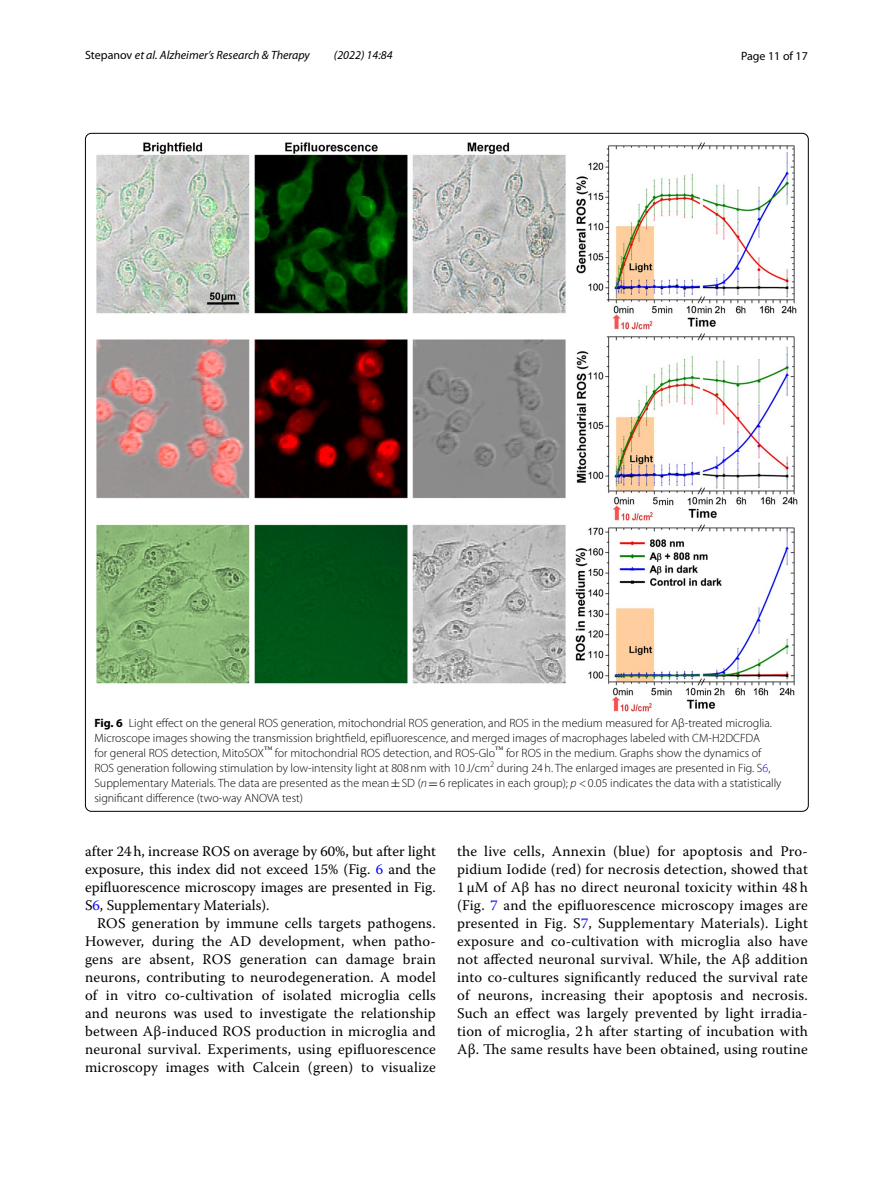
<style>
.page{position:relative;width:893px;height:1187px;background:#fff}
.page>*{position:absolute;margin:0;border:0;box-sizing:border-box;transform-origin:0 0}
.t1{font:14.7px/18px "Warnock Pro";letter-spacing:.015em;color:#000;text-align:justify}
.t2{font:300 12px/15px "Myriad Pro";color:#000}
.t3{font:italic 12px "Myriad Pro";color:#000}
.t4{font:12px "Myriad Pro";color:#000}
.s1{font-style:normal}
.s2{font-weight:700}
.s3{color:#00f}
.s4{font-family:"MTSY";font-weight:400}
.s5{font-style:italic}
</style>
<div class="page">
<img style="left:97px;top:142px;width:700px;height:569px">
<p class="t3" style="left:85px;top:48px;width:226px"><span class="s1">Stepanov</span> et al. Alzheimer’s Research &amp; Therapy</p>
<p class="t3" style="left:334px;top:48px;width:60px">(2022) 14:84</p>
<p class="t4" style="left:741px;top:48px;width:68px">Page 11 of 17</p>
<p class="t2" style="left:94px;top:715px;width:689px"><span class="s2">Fig. 6</span> Light effect on the general ROS generation, mitochondrial ROS generation, and ROS in the medium measured for Aβ-treated microglia.<br>Microscope images showing the transmission brightfield, epifluorescence, and merged images of macrophages labeled with CM-H2DCFDA<br>for general ROS detection, MitoSOX<sup>™</sup> for mitochondrial ROS detection, and ROS-Glo<sup>™</sup> for ROS in the medium. Graphs show the dynamics of ROS generation following stimulation by low-intensity light at 808nm with 10 J/cm<sup>2</sup> during 24h. The enlarged images are presented in Fig. S<span class="s3">6</span>, Supplementary Materials. The data are presented as the mean<span class="s4">±</span>SD (<span class="s5">n</span><span class="s4">=</span>6 replicates in each group); <span class="s5">p</span> &lt;0.05 indicates the data with a statistically significant difference (two-way ANOVA test)</p>
<p class="t1" style="left:85px;top:841px;width:352px">after 24h, increase ROS on average by 60%, but after light exposure, this index did not exceed 15% (Fig. <span class="s3">6</span> and the epifluorescence microscopy images are presented in Fig.<br>S<span class="s3">6</span>, Supplementary Materials).</p>
<p class="t1" style="left:85px;top:913px;width:352px;text-indent:12px">ROS generation by immune cells targets pathogens.<br>However, during the AD development, when patho&shy;gens are absent, ROS generation can damage brain neurons, contributing to neurodegeneration. A model of in vitro co-cultivation of isolated microglia cells and neurons was used to investigate the relationship between Aβ-induced ROS production in microglia and neuronal survival. Experiments, using epifluorescence microscopy images with Calcein (green) to visualize</p>
<p class="t1" style="left:457px;top:841px;width:352px">the live cells, Annexin (blue) for apoptosis and Pro&shy;pidium Iodide (red) for necrosis detection, showed that 1 μM of Aβ has no direct neuronal toxicity within 48 h (Fig. <span class="s3">7</span> and the epifluorescence microscopy images are presented in Fig. S<span class="s3">7</span>, Supplementary Materials). Light exposure and co-cultivation with microglia also have not affected neuronal survival. While, the Aβ addition into co-cultures significantly reduced the survival rate of neurons, increasing their apoptosis and necrosis.<br>Such an effect was largely prevented by light irradia&shy;tion of microglia, 2 h after starting of incubation with Aβ. The same results have been obtained, using routine</p>
</div>
